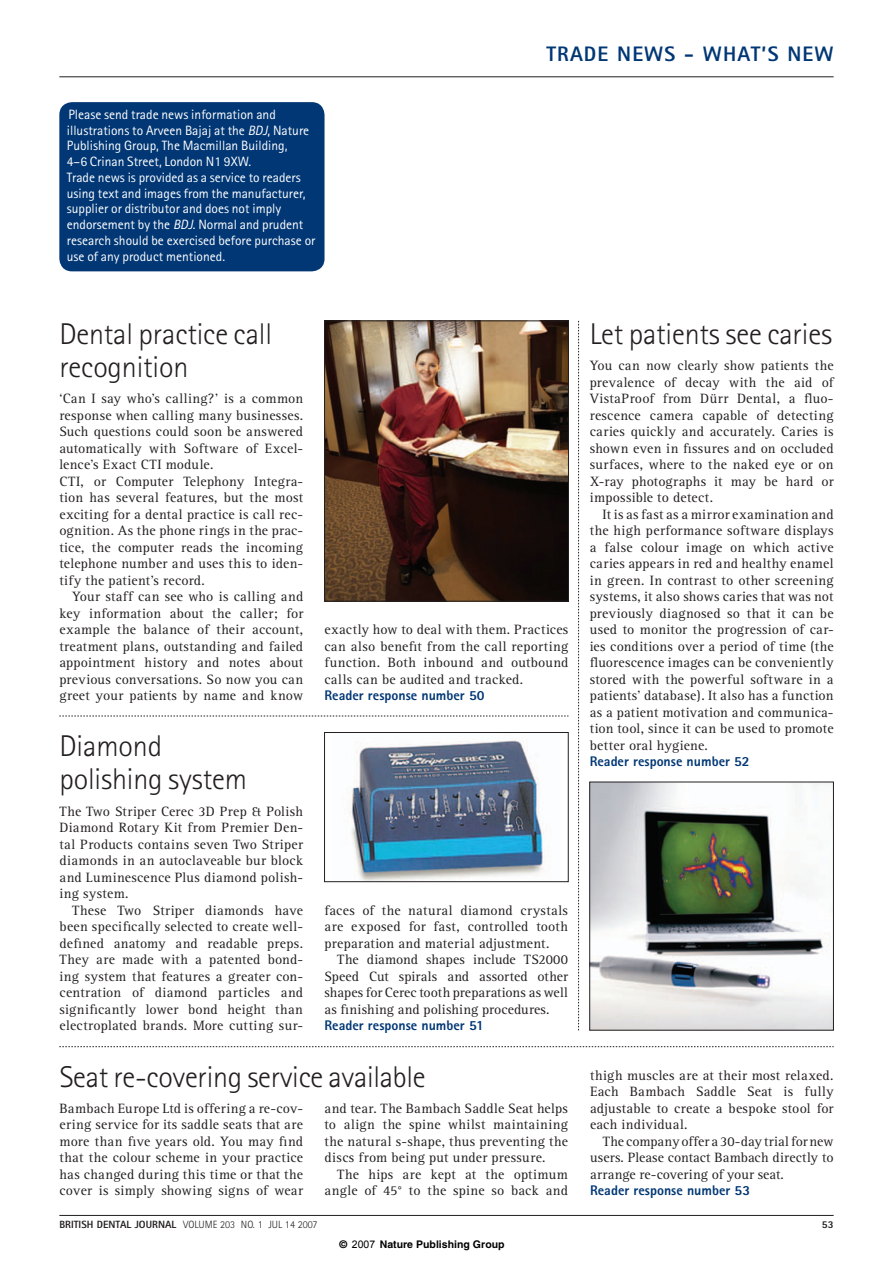
<style>
.page{position:relative;width:893px;height:1263px;background:#fff}
.page>*{position:absolute;margin:0;border:0;box-sizing:border-box;transform-origin:0 0}
.t1{font:300 30px/33px "Rotis Sans Serif";letter-spacing:-.005em;color:#231f20}
.t2{font:800 21px "Rotis Sans Serif";letter-spacing:.05em;color:#013775}
.t3{font:13.95px/16.5px "Rotis Serif";letter-spacing:.015em;color:#231f20;text-align:justify}
.t4{font:800 13.95px "Rotis Sans Serif";color:#013775}
.t5{font:13.5px/15.8px "Rotis Sans Serif";color:#fff}
.t6{font:300 10.5px "Rotis Sans Serif";color:#231f20}
.t7{font:700 10.5px "Helvetica";color:#000}
.t8{font:800 10.5px "Rotis Sans Serif";color:#231f20}
.s1{font-style:italic}
.s2{font-family:"Rotis Sans Serif";font-weight:800;color:#013775}
.s3{font-weight:800}
.s4{font-family:"Arial";font-weight:400}
</style>
<div class="page">
<svg style="left:59px;top:716px;width:509px;height:1px"></svg>
<hr style="left:59px;top:77px;width:774px;height:1px;background:#231f20">
<hr style="left:59px;top:1215px;width:774px;height:1px;background:#231f20">
<svg style="left:578px;top:321px;width:1px;height:709px"></svg>
<svg style="left:59px;top:1046px;width:774px;height:1px"></svg>
<div style="left:59px;top:102px;width:265px;height:169px;background:#013775;border-radius:13px"></div>
<img style="left:326px;top:323px;width:240px;height:276px">
<div style="left:324px;top:321px;width:244px;height:280px;border:1px solid #231f20"></div>
<img style="left:349px;top:739px;width:195px;height:141px">
<div style="left:324px;top:732px;width:244px;height:150px;border:1px solid #231f20"></div>
<img style="left:591px;top:784px;width:240px;height:244px">
<p class="t5" style="left:67px;top:108px;width:250px">Please send trade news information and illustrations to Arveen Bajaj at the <span class="s1">BDJ</span>, Nature Publishing Group, The Macmillan Building,<br>4–6 Crinan Street, London N1 9XW.<br>Trade news is provided as a service to readers using text and images from the manufacturer, supplier or distributor and does not imply endorsement by the <span class="s1">BDJ</span>. Normal and prudent research should be exercised before purchase or use of any product mentioned.</p>
<h3 class="t2" style="left:546px;top:47px;width:288px">TRADE NEWS - WHAT’S NEW</h3>
<h2 class="t1" style="left:59px;top:320px;width:214px">Dental practice call recognition</h2>
<p class="t3" style="left:59px;top:392px;width:245px;text-align:left">‘Can I say who’s calling?’ is a common response when calling many businesses.<br>Such questions could soon be answered automatically with Software of Excel&shy;lence’s Exact CTI module.<br>CTI, or Computer Telephony Integra&shy;tion has several features, but the most exciting for a dental practice is call rec&shy;ognition. As the phone rings in the prac&shy;tice, the computer reads the incoming telephone number and uses this to iden&shy;tify the patient’s record.</p>
<p class="t3" style="left:59px;top:590px;width:245px;text-indent:13px">Your staff can see who is calling and key information about the caller; for example the balance of their account, treatment plans, outstanding and failed appointment history and notes about previous conversations. So now you can greet your patients by name and know</p>
<h2 class="t1" style="left:60px;top:733px;width:189px">Diamond polishing system</h2>
<p class="t3" style="left:60px;top:804px;width:245px">The Two Striper Cerec 3D Prep &amp; Polish Diamond Rotary Kit from Premier Den&shy;tal Products contains seven Two Striper diamonds in an autoclaveable bur block and Luminescence Plus diamond polish&shy;ing system.</p>
<p class="t3" style="left:60px;top:903px;width:245px;text-indent:13px">These Two Striper diamonds have been specifically selected to create well&shy;defined anatomy and readable preps.<br>They are made with a patented bond&shy;ing system that features a greater con&shy;centration of diamond particles and significantly lower bond height than electroplated brands. More cutting sur-</p>
<p class="t3" style="left:324px;top:623px;width:245px">exactly how to deal with them. Practices can also benefit from the call reporting function. Both inbound and outbound calls can be audited and tracked.</p>
<p class="t4" style="left:324px;top:691px;width:161px">Reader response number 50</p>
<h2 class="t1" style="left:589px;top:320px;width:244px">Let patients see caries</h2>
<p class="t3" style="left:589px;top:359px;width:245px">You can now clearly show patients the prevalence of decay with the aid of VistaProof from Dürr Dental, a fluo&shy;rescence camera capable of detecting caries quickly and accurately. Caries is shown even in fissures and on occluded surfaces, where to the naked eye or on X-ray photographs it may be hard or impossible to detect.</p>
<p class="t3" style="left:589px;top:507px;width:245px;text-align:left;text-indent:13px">It is as fast as a mirror examination and the high performance software displays a false colour image on which active caries appears in red and healthy enamel in green. In contrast to other screening systems, it also shows caries that was not previously diagnosed so that it can be used to monitor the progression of car&shy;ies conditions over a period of time (the fluorescence images can be conveniently stored with the powerful software in a patients’ database). It also has a function as a patient motivation and communica&shy;tion tool, since it can be used to promote better oral hygiene.<br><span class="s2">Reader response number 52</span></p>
<p class="t3" style="left:324px;top:903px;width:245px">faces of the natural diamond crystals are exposed for fast, controlled tooth preparation and material adjustment.</p>
<p class="t3" style="left:324px;top:953px;width:245px;text-align:left;text-indent:13px">The diamond shapes include TS2000<br>Speed Cut spirals and assorted other shapes for Cerec tooth preparations as well as finishing and polishing procedures.<br><span class="s2">Reader response number 51</span></p>
<h2 class="t1" style="left:60px;top:1063px;width:367px">Seat re-covering service available</h2>
<p class="t3" style="left:590px;top:1068px;width:245px">thigh muscles are at their most relaxed.</p>
<p class="t3" style="left:590px;top:1085px;width:245px">Each Bambach Saddle Seat is fully</p>
<p class="t3" style="left:60px;top:1101px;width:245px">Bambach Europe Ltd is offering a re-cov-</p>
<p class="t3" style="left:324px;top:1101px;width:245px">and tear. The Bambach Saddle Seat helps</p>
<p class="t3" style="left:590px;top:1101px;width:245px">adjustable to create a bespoke stool for</p>
<p class="t3" style="left:60px;top:1118px;width:245px">ering service for its saddle seats that are</p>
<p class="t3" style="left:324px;top:1118px;width:245px">to align the spine whilst maintaining</p>
<p class="t3" style="left:590px;top:1118px;width:99px">each individual.</p>
<p class="t3" style="left:60px;top:1134px;width:245px">more than five years old. You may find</p>
<p class="t3" style="left:324px;top:1134px;width:245px">the natural s-shape, thus preventing the</p>
<p class="t3" style="left:603px;top:1134px;width:232px">The company offer a 30-day trial for new</p>
<p class="t3" style="left:60px;top:1151px;width:245px">that the colour scheme in your practice</p>
<p class="t3" style="left:324px;top:1151px;width:222px">discs from being put under pressure.</p>
<p class="t3" style="left:590px;top:1151px;width:245px">users. Please contact Bambach directly to</p>
<p class="t3" style="left:60px;top:1167px;width:245px">has changed during this time or that the</p>
<p class="t3" style="left:337px;top:1167px;width:232px">The hips are kept at the optimum</p>
<p class="t3" style="left:590px;top:1167px;width:195px">arrange re-covering of your seat.</p>
<p class="t3" style="left:60px;top:1184px;width:245px">cover is simply showing signs of wear</p>
<p class="t3" style="left:324px;top:1184px;width:245px">angle of 45° to the spine so back and</p>
<p class="t4" style="left:590px;top:1186px;width:161px">Reader response number 53</p>
<p class="t6" style="left:59px;top:1221px;width:259px"><span class="s3">BRITISH DENTAL JOURNAL</span> VOLUME 203 NO. 1 JUL 14 2007</p>
<p class="t8" style="left:822px;top:1221px;width:13px">53</p>
<p class="t7" style="left:339px;top:1238px;width:166px">© <span class="s4">2007</span> Nature Publishing Group</p>
</div>
